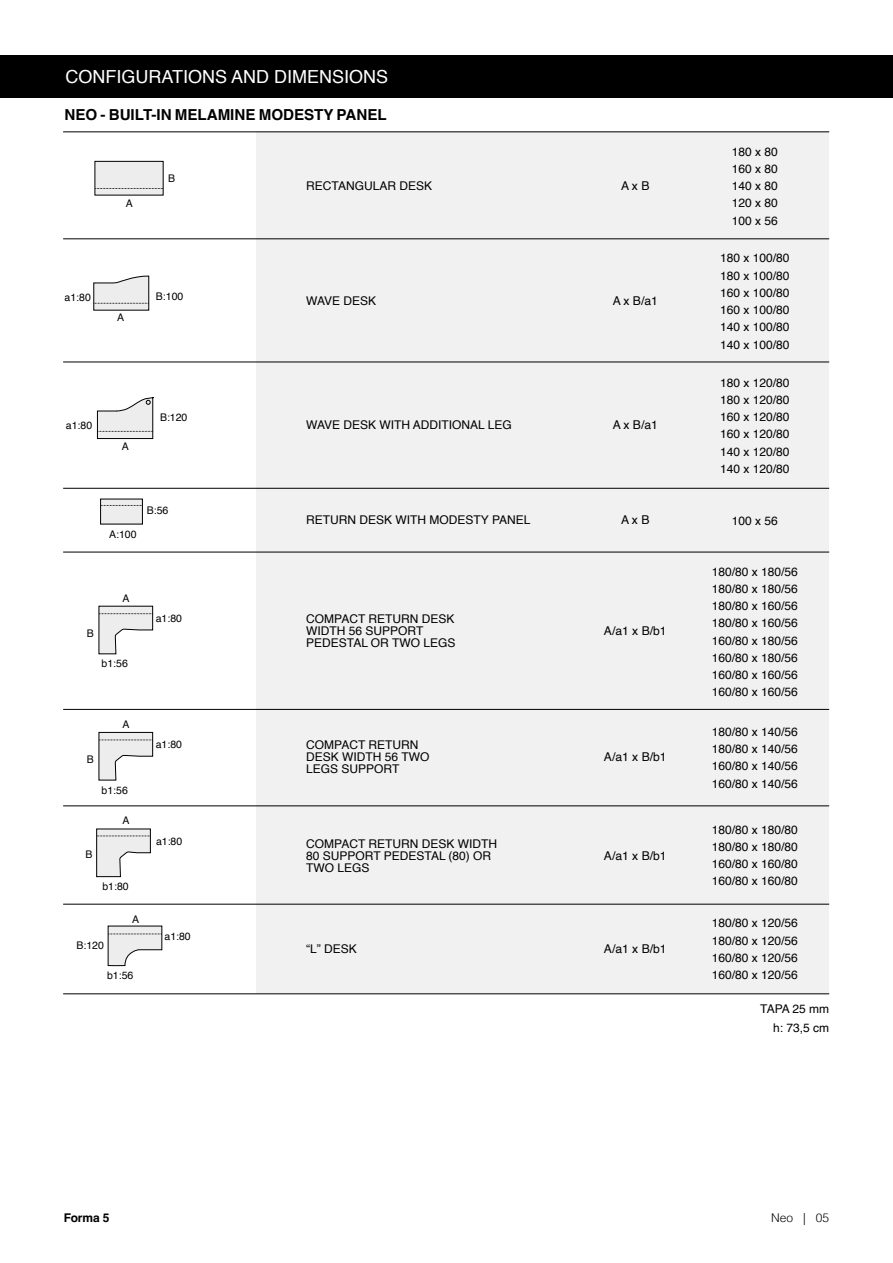
<style>
.page{position:relative;width:893px;height:1263px;background:#fff}
.page>*{position:absolute;margin:0;border:0;box-sizing:border-box;transform-origin:0 0}
.t1{font:18px "Helvetica";color:#fff}
.t2{font:700 15.15px "Helvetica";color:#000}
.t3{font:12.15px "Helvetica";color:#000}
.t4{font:12px/12px "Helvetica";color:#000}
.t5{font:700 12px "Helvetica";letter-spacing:-.01em;color:#000}
.t6{font:300 12px "Helvetica";color:#000}
.t7{font:10.5px "Helvetica";color:#000}
</style>
<div class="page">
<div style="left:256px;top:132px;width:573px;height:862px;background:#f1f1f2"></div>
<div style="left:0;top:55px;width:893px;height:43px;background:#000"></div>
<hr style="left:63px;top:132px;width:766px;height:1px;background:#000">
<hr style="left:63px;top:238px;width:766px;height:1px;background:#000">
<hr style="left:63px;top:362px;width:766px;height:1px;background:#000">
<hr style="left:63px;top:488px;width:766px;height:1px;background:#000">
<hr style="left:63px;top:552px;width:766px;height:1px;background:#000">
<hr style="left:63px;top:709px;width:766px;height:1px;background:#000">
<hr style="left:63px;top:805px;width:766px;height:1px;background:#000">
<hr style="left:63px;top:904px;width:766px;height:1px;background:#000">
<hr style="left:63px;top:993px;width:766px;height:1px;background:#000">
<svg style="left:93px;top:275px;width:56px;height:36px;background:#d9d9d9"></svg>
<svg style="left:97px;top:397px;width:57px;height:42px"></svg>
<div style="left:101px;top:499px;width:41px;height:25px;background:#ededee"></div>
<div style="left:100px;top:499px;width:43px;height:25px;border:1px solid #000"></div>
<svg style="left:101px;top:505px;width:41px;height:1px"></svg>
<div style="left:95px;top:161px;width:68px;height:34px;background:#ededee"></div>
<div style="left:95px;top:161px;width:68px;height:34px;border:1px solid #000"></div>
<svg style="left:95px;top:188px;width:68px;height:1px"></svg>
<svg style="left:99px;top:606px;width:54px;height:48px"></svg>
<svg style="left:99px;top:732px;width:54px;height:48px"></svg>
<svg style="left:96px;top:828px;width:55px;height:49px"></svg>
<svg style="left:108px;top:925px;width:54px;height:41px"></svg>
<p class="t1" style="left:66px;top:63px;width:324px">CONFIGURATIONS AND DIMENSIONS</p>
<p class="t2" style="left:65px;top:105px;width:324px">NEO - BUILT-IN MELAMINE MODESTY PANEL</p>
<p class="t7" style="left:126px;top:196px;width:9px">A</p>
<p class="t7" style="left:168px;top:170px;width:9px">B</p>
<p class="t7" style="left:65px;top:289px;width:28px">a1:80</p>
<p class="t7" style="left:156px;top:288px;width:29px">B:100</p>
<p class="t7" style="left:117px;top:309px;width:9px">A</p>
<p class="t7" style="left:66px;top:417px;width:28px">a1:80</p>
<p class="t7" style="left:122px;top:438px;width:9px">A</p>
<p class="t7" style="left:160px;top:409px;width:29px">B:120</p>
<p class="t7" style="left:109px;top:526px;width:29px">A:100</p>
<p class="t7" style="left:147px;top:502px;width:23px">B:56</p>
<p class="t7" style="left:122px;top:590px;width:9px">A</p>
<p class="t7" style="left:87px;top:625px;width:9px">B</p>
<p class="t7" style="left:102px;top:655px;width:28px">b1:56</p>
<p class="t7" style="left:156px;top:610px;width:28px">a1:80</p>
<p class="t7" style="left:122px;top:716px;width:9px">A</p>
<p class="t7" style="left:87px;top:751px;width:9px">B</p>
<p class="t7" style="left:102px;top:782px;width:28px">b1:56</p>
<p class="t7" style="left:122px;top:812px;width:9px">A</p>
<p class="t7" style="left:86px;top:846px;width:9px">B</p>
<p class="t7" style="left:102px;top:878px;width:28px">b1:80</p>
<p class="t7" style="left:132px;top:911px;width:9px">A</p>
<p class="t7" style="left:76px;top:937px;width:29px">B:120</p>
<p class="t7" style="left:107px;top:967px;width:28px">b1:56</p>
<p class="t7" style="left:156px;top:736px;width:28px">a1:80</p>
<p class="t7" style="left:156px;top:833px;width:28px">a1:80</p>
<p class="t7" style="left:165px;top:929px;width:28px">a1:80</p>
<p class="t4" style="left:306px;top:180px;width:127px">RECTANGULAR DESK</p>
<p class="t4" style="left:306px;top:295px;width:72px">WAVE DESK</p>
<p class="t4" style="left:306px;top:419px;width:207px">WAVE DESK WITH ADDITIONAL LEG</p>
<p class="t4" style="left:306px;top:514px;width:226px">RETURN DESK WITH MODESTY PANEL</p>
<p class="t4" style="left:306px;top:613px;width:151px">COMPACT RETURN DESK<br>WIDTH 56 SUPPORT<br>PEDESTAL OR TWO LEGS</p>
<p class="t4" style="left:306px;top:739px;width:125px">COMPACT RETURN<br>DESK WIDTH 56 TWO<br>LEGS SUPPORT</p>
<p class="t4" style="left:306px;top:838px;width:192px">COMPACT RETURN DESK WIDTH<br>80 SUPPORT PEDESTAL (80) OR<br>TWO LEGS</p>
<p class="t4" style="left:306px;top:943px;width:52px">“L” DESK</p>
<p class="t3" style="left:621px;top:176px;width:30px">A x B</p>
<p class="t3" style="left:613px;top:291px;width:47px">A x B/a1</p>
<p class="t3" style="left:613px;top:416px;width:47px">A x B/a1</p>
<p class="t4" style="left:732px;top:146px;width:48px">180 x 80</p>
<p class="t4" style="left:732px;top:163px;width:48px">160 x 80</p>
<p class="t4" style="left:732px;top:180px;width:48px">140 x 80</p>
<p class="t4" style="left:732px;top:198px;width:48px">120 x 80</p>
<p class="t4" style="left:732px;top:215px;width:48px">100 x 56</p>
<p class="t4" style="left:720px;top:252px;width:71px">180 x 100/80</p>
<p class="t4" style="left:720px;top:270px;width:71px">180 x 100/80</p>
<p class="t4" style="left:720px;top:287px;width:71px">160 x 100/80</p>
<p class="t4" style="left:720px;top:304px;width:71px">160 x 100/80</p>
<p class="t4" style="left:720px;top:321px;width:71px">140 x 100/80</p>
<p class="t4" style="left:720px;top:339px;width:71px">140 x 100/80</p>
<p class="t4" style="left:720px;top:377px;width:71px">180 x 120/80</p>
<p class="t4" style="left:720px;top:394px;width:71px">180 x 120/80</p>
<p class="t4" style="left:720px;top:411px;width:71px">160 x 120/80</p>
<p class="t4" style="left:720px;top:429px;width:71px">160 x 120/80</p>
<p class="t4" style="left:720px;top:446px;width:71px">140 x 120/80</p>
<p class="t4" style="left:720px;top:463px;width:71px">140 x 120/80</p>
<p class="t3" style="left:621px;top:511px;width:30px">A x B</p>
<p class="t4" style="left:732px;top:515px;width:48px">100 x 56</p>
<p class="t3" style="left:604px;top:621px;width:64px">A/a1 x B/b1</p>
<p class="t3" style="left:604px;top:748px;width:64px">A/a1 x B/b1</p>
<p class="t3" style="left:604px;top:846px;width:64px">A/a1 x B/b1</p>
<p class="t3" style="left:604px;top:939px;width:64px">A/a1 x B/b1</p>
<p class="t4" style="left:712px;top:566px;width:88px">180/80 x 180/56</p>
<p class="t4" style="left:712px;top:583px;width:88px">180/80 x 180/56</p>
<p class="t4" style="left:712px;top:600px;width:88px">180/80 x 160/56</p>
<p class="t4" style="left:712px;top:617px;width:88px">180/80 x 160/56</p>
<p class="t4" style="left:712px;top:635px;width:88px">160/80 x 180/56</p>
<p class="t4" style="left:712px;top:652px;width:88px">160/80 x 180/56</p>
<p class="t4" style="left:712px;top:669px;width:88px">160/80 x 160/56</p>
<p class="t4" style="left:712px;top:686px;width:88px">160/80 x 160/56</p>
<p class="t4" style="left:712px;top:723px;width:88px;line-height:17.2px;text-align:justify">180/80 x 140/56<br>180/80 x 140/56<br>160/80 x 140/56<br>160/80 x 140/56</p>
<p class="t4" style="left:712px;top:824px;width:88px">180/80 x 180/80</p>
<p class="t4" style="left:712px;top:841px;width:88px">180/80 x 180/80</p>
<p class="t4" style="left:712px;top:858px;width:88px">160/80 x 160/80</p>
<p class="t4" style="left:712px;top:875px;width:88px">160/80 x 160/80</p>
<p class="t4" style="left:712px;top:917px;width:88px">180/80 x 120/56</p>
<p class="t4" style="left:712px;top:935px;width:88px">180/80 x 120/56</p>
<p class="t4" style="left:712px;top:952px;width:88px">160/80 x 120/56</p>
<p class="t4" style="left:712px;top:969px;width:88px">160/80 x 120/56</p>
<p class="t4" style="left:760px;top:1003px;width:70px">TAPA 25 mm</p>
<p class="t4" style="left:773px;top:1022px;width:58px">h: 73,5 cm</p>
<p class="t5" style="left:64px;top:1211px;width:47px">Forma 5</p>
<p class="t6" style="left:771px;top:1207px;width:60px">Neo | 05</p>
</div>
